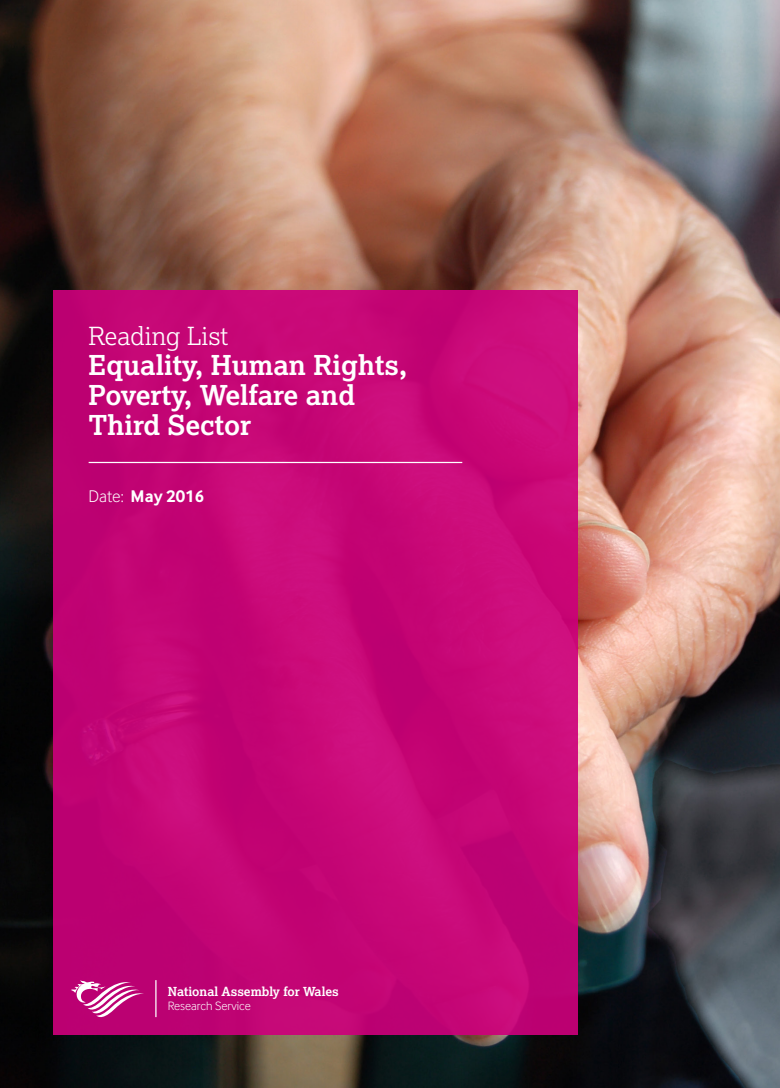
<style>
.page{position:relative;width:780px;height:1088px;background:#fff}
.page>*{position:absolute;margin:0;border:0;box-sizing:border-box;transform-origin:0 0}
.t1{font:700 27.5px/30px "Cynulliad Serif";color:#fff}
.t2{font:25px "Cynulliad Serif Lt";color:#fff}
.t3{font:700 17.5px "Cynulliad Sans";color:#fff}
.t4{font:700 12.5px "Cynulliad Serif";color:#fff}
.t5{font:12.5px "Cynulliad Sans Lt";color:#fff}
.s1{font-family:"Cynulliad Sans Lt";font-weight:400}
</style>
<div class="page">
<img style="left:0;top:0;width:780px;height:1088px">
<div style="left:53px;top:291px;width:525px;height:744px;background:#c50675"></div>
<svg style="left:71px;top:980px;width:73px;height:38px"></svg>
<hr style="left:155px;top:980px;width:1px;height:37px;background:#fff">
<hr style="left:89px;top:462px;width:373px;height:1px;background:#fff">
<p class="t2" style="left:89px;top:320px;width:141px">Reading List</p>
<p class="t1" style="left:89px;top:350px;width:320px">Equality, Human Rights,<br>Poverty, Welfare and</p>
<p class="t1" style="left:89px;top:410px;width:164px">Third Sector</p>
<p class="t3" style="left:89px;top:486px;width:117px"><span class="s1">Date:</span> May 2016</p>
<p class="t4" style="left:168px;top:984px;width:172px">National Assembly for Wales</p>
<p class="t5" style="left:168px;top:999px;width:85px">Research Service</p>
</div>
